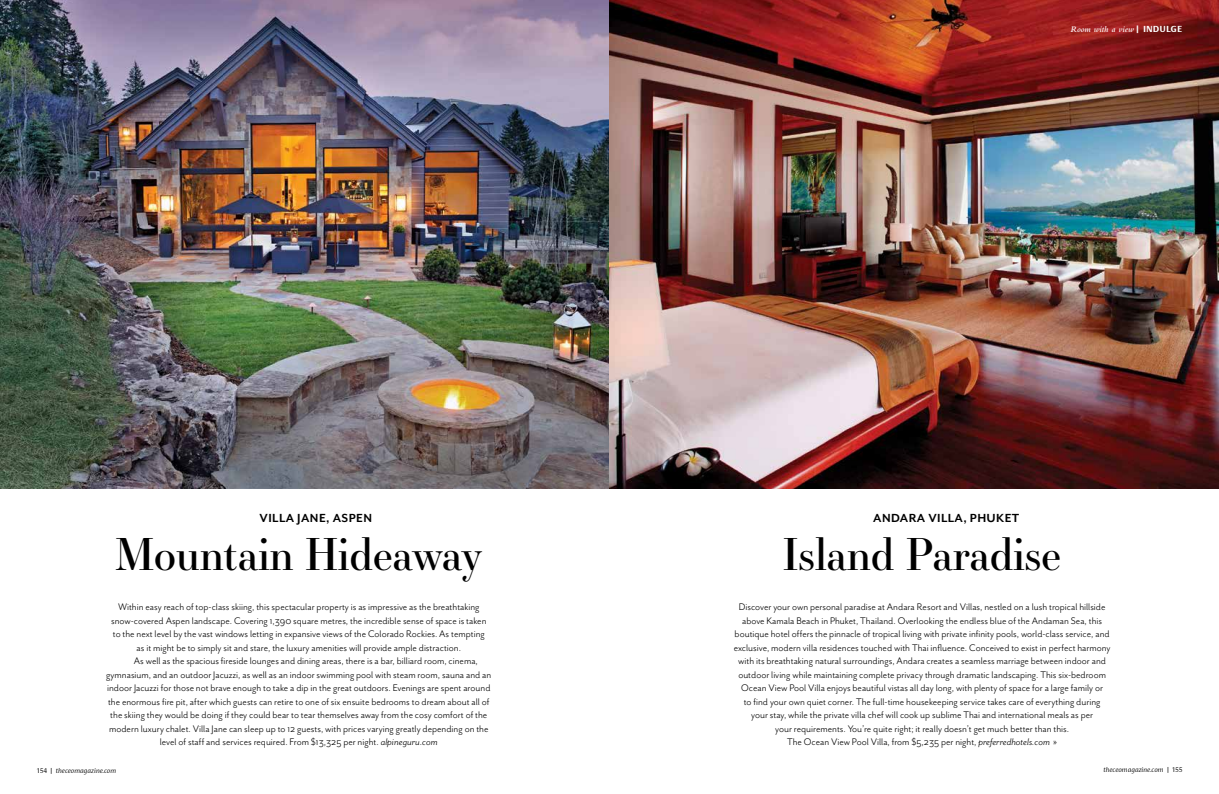
<style>
.page{position:relative;width:1219px;height:794px;background:#fff}
.page>*{position:absolute;margin:0;border:0;box-sizing:border-box;transform-origin:0 0}
.t1{font:43.5px "Essonnes Display";letter-spacing:-.01em;color:#000}
.t2{font:700 13.5px "Mr Eaves Mod OT";letter-spacing:.03em;color:#000}
.t3{font:11px/13.5px "Mr Eaves San OT";color:#000;text-align:center}
.t4{font:italic 600 9px "Bembo Std";color:#fff}
.t5{font:italic 7px "Basel Neue";color:#000}
.s1{font-family:"Basel Neue";font-weight:700;font-style:normal}
.s2{font-style:italic}
.s3{font-family:"Bembo Std"}
.s4{font-style:normal}
</style>
<div class="page">
<img style="left:0;top:0;width:1219px;height:489px">
<p class="t4" style="left:1070px;top:24px;width:113px">Room with a view <span class="s1">| INDULGE</span></p>
<p class="t2" style="left:260px;top:510px;width:114px">VILLA JANE, ASPEN</p>
<p class="t2" style="left:873px;top:510px;width:148px">ANDARA VILLA, PHUKET</p>
<h1 class="t1" style="left:115px;top:524px;width:368px">Mountain Hideaway</h1>
<h1 class="t1" style="left:783px;top:524px;width:280px">Island Paradise</h1>
<p class="t3" style="left:118px;top:600px;width:363px">Within easy reach of top-class skiing, this spectacular property is as impressive as the breathtaking</p>
<p class="t3" style="left:111px;top:614px;width:377px">snow-covered Aspen landscape. Covering 1,390 square metres, the incredible sense of space is taken</p>
<p class="t3" style="left:113px;top:627px;width:373px">to the next level by the vast windows letting in expansive views of the Colorado Rockies. As tempting</p>
<p class="t3" style="left:137px;top:641px;width:326px">as it might be to simply sit and stare, the luxury amenities will provide ample distraction.</p>
<p class="t3" style="left:134px;top:654px;width:345px">As well as the spacious fireside lounges and dining areas, there is a bar, billiard room, cinema,</p>
<p class="t3" style="left:106px;top:668px;width:387px">gymnasium, and an outdoor Jacuzzi, as well as an indoor swimming pool with steam room, sauna and an</p>
<p class="t3" style="left:107px;top:681px;width:385px">indoor Jacuzzi for those not brave enough to take a dip in the great outdoors. Evenings are spent around</p>
<p class="t3" style="left:108px;top:695px;width:383px">the enormous fire pit, after which guests can retire to one of six ensuite bedrooms to dream about all of</p>
<p class="t3" style="left:110px;top:708px;width:378px">the skiing they would be doing if they could bear to tear themselves away from the cosy comfort of the</p>
<p class="t3" style="left:109px;top:722px;width:381px">modern luxury chalet. Villa Jane can sleep up to 12 guests, with prices varying greatly depending on the</p>
<p class="t3" style="left:160px;top:735px;width:279px">level of staff and services required. From $13,325 per night. <span class="s2">alpineguru.com</span></p>
<p class="t3" style="left:734px;top:600px;width:378px">Discover your own personal paradise at Andara Resort and Villas, nestled on a lush tropical hillside above Kamala Beach in Phuket, Thailand. Overlooking the endless blue of the Andaman Sea, this boutique hotel offers the pinnacle of tropical living with private infinity pools, world-class service, and exclusive, modern villa residences touched with Thai influence. Conceived to exist in perfect harmony with its breathtaking natural surroundings, Andara creates a seamless marriage between indoor and outdoor living while maintaining complete privacy through dramatic landscaping. This six-bedroom Ocean View Pool Villa enjoys beautiful vistas all day long, with plenty of space for a large family or<br>to find your own quiet corner. The full-time housekeeping service takes care of everything during<br>your stay, while the private villa chef will cook up sublime Thai and international meals as per<br>your requirements. You’re quite right; it really doesn’t get much better than this.<br>The Ocean View Pool Villa, from $5,235 per night, <span class="s2">preferredhotels.com</span> <span class="s3">»</span></p>
<p class="t5" style="left:37px;top:766px;width:81px"><span class="s4">154 |</span> theceomagazine.com</p>
<p class="t5" style="left:1103px;top:766px;width:81px">theceomagazine.com <span class="s4">| 155</span></p>
</div>
